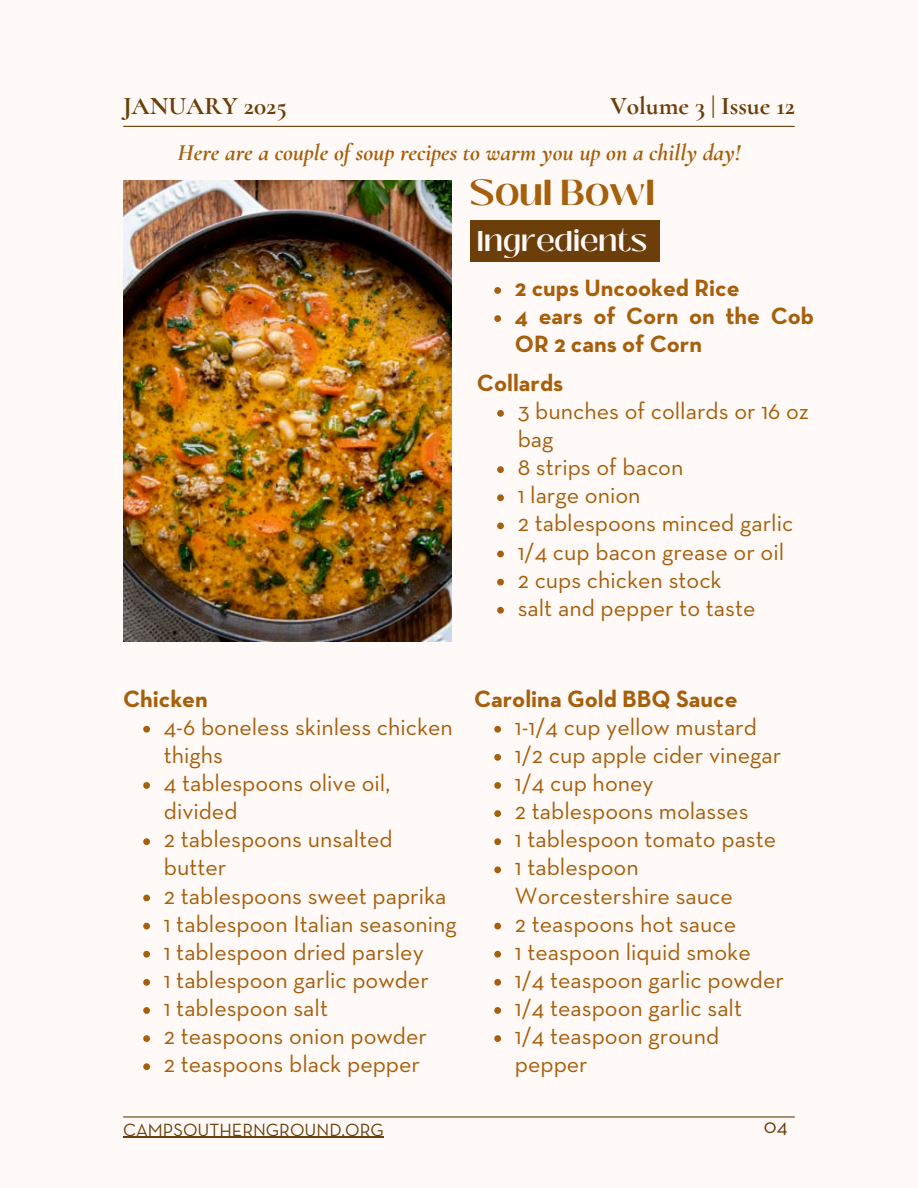
<style>
.page{position:relative;width:918px;height:1188px;background:#fff9f7}
.page>*{position:absolute;margin:0;border:0;box-sizing:border-box;transform-origin:0 0}
.t1{font:700 36px "Black Mango";color:#a65f0b}
.t2{font:600 28.5px "Black Mango";color:#fff9f7}
.t3{font:700 25.35px "Cormorant";color:#6b3e0a}
.t4{font:24px/28.2px "Neutraface Text";color:#a65f0b}
.t5{font:700 24px/28.2px "Neutraface Text";color:#a65f0b}
.t6{font:italic 700 24px "Cormorant";color:#a65f0b}
.t7{font:21px "Neutraface Text";color:#6b3e0a}
.t8{font:18px "Neutraface Text";color:#6b3e0a}
</style>
<div class="page">
<hr style="left:124px;top:126px;width:670px;height:1px;background:#6b3e0a">
<hr style="left:124px;top:1116px;width:670px;height:2px;background:#6b3e0a">
<hr style="left:123px;top:1137px;width:261px;height:1px;background:#6b3e0a">
<img style="left:123px;top:180px;width:329px;height:461px">
<div style="left:470px;top:220px;width:190px;height:41px;background:#6b3e0a"></div>
<svg style="left:494px;top:287px;width:7px;height:7px"></svg>
<svg style="left:494px;top:315px;width:7px;height:7px"></svg>
<svg style="left:143px;top:726px;width:7px;height:7px"></svg>
<svg style="left:143px;top:782px;width:7px;height:7px"></svg>
<svg style="left:143px;top:838px;width:7px;height:7px"></svg>
<svg style="left:143px;top:895px;width:7px;height:6px"></svg>
<svg style="left:143px;top:923px;width:7px;height:6px"></svg>
<svg style="left:143px;top:951px;width:7px;height:7px"></svg>
<svg style="left:143px;top:979px;width:7px;height:7px"></svg>
<svg style="left:143px;top:1007px;width:7px;height:7px"></svg>
<svg style="left:143px;top:1035px;width:7px;height:7px"></svg>
<svg style="left:143px;top:1063px;width:7px;height:7px"></svg>
<svg style="left:494px;top:726px;width:7px;height:7px"></svg>
<svg style="left:494px;top:754px;width:7px;height:7px"></svg>
<svg style="left:494px;top:782px;width:7px;height:7px"></svg>
<svg style="left:494px;top:810px;width:7px;height:7px"></svg>
<svg style="left:494px;top:838px;width:7px;height:7px"></svg>
<svg style="left:494px;top:866px;width:7px;height:7px"></svg>
<svg style="left:494px;top:923px;width:7px;height:6px"></svg>
<svg style="left:494px;top:951px;width:7px;height:7px"></svg>
<svg style="left:494px;top:979px;width:7px;height:7px"></svg>
<svg style="left:494px;top:1007px;width:7px;height:7px"></svg>
<svg style="left:494px;top:1035px;width:7px;height:7px"></svg>
<svg style="left:497px;top:410px;width:7px;height:7px"></svg>
<svg style="left:497px;top:466px;width:7px;height:7px"></svg>
<svg style="left:497px;top:494px;width:7px;height:7px"></svg>
<svg style="left:497px;top:522px;width:7px;height:7px"></svg>
<svg style="left:497px;top:551px;width:7px;height:6px"></svg>
<svg style="left:497px;top:579px;width:7px;height:6px"></svg>
<svg style="left:497px;top:607px;width:7px;height:7px"></svg>
<h2 class="t3" style="left:123px;top:91px;width:165px">JANUARY 2025</h2>
<p class="t3" style="left:610px;top:91px;width:186px">Volume 3 | Issue 12</p>
<p class="t6" style="left:178px;top:138px;width:564px">Here are a couple of soup recipes to warm you up on a chilly day!</p>
<p class="t1" style="left:470px;top:165px;width:186px">Soul Bowl</p>
<p class="t2" style="left:477px;top:219px;width:172px">Ingredients</p>
<p class="t5" style="left:515px;top:275px;width:226px">2 cups Uncooked Rice</p>
<h1 class="t5" style="left:515px;top:303px;width:301px">4 ears of Corn on the Cob<br>OR 2 cans of Corn</h1>
<p class="t5" style="left:477px;top:370px;width:88px">Collards</p>
<p class="t4" style="left:518px;top:398px;width:293px">3 bunches of collards or 16 oz bag</p>
<p class="t4" style="left:518px;top:454px;width:167px">8 strips of bacon</p>
<p class="t4" style="left:518px;top:483px;width:124px">1 large onion</p>
<p class="t4" style="left:518px;top:511px;width:277px">2 tablespoons minced garlic</p>
<p class="t4" style="left:518px;top:539px;width:268px">1/4 cup bacon grease or oil</p>
<p class="t4" style="left:518px;top:567px;width:205px">2 cups chicken stock</p>
<p class="t4" style="left:518px;top:595px;width:239px">salt and pepper to taste</p>
<h4 class="t5" style="left:123px;top:686px;width:86px">Chicken</h4>
<p class="t4" style="left:164px;top:714px;width:291px">4-6 boneless skinless chicken thighs</p>
<p class="t4" style="left:164px;top:770px;width:228px">4 tablespoons olive oil, divided</p>
<p class="t4" style="left:164px;top:827px;width:231px">2 tablespoons unsalted butter</p>
<p class="t4" style="left:164px;top:883px;width:284px">2 tablespoons sweet paprika</p>
<p class="t4" style="left:164px;top:911px;width:295px">1 tablespoon Italian seasoning</p>
<p class="t4" style="left:164px;top:939px;width:261px">1 tablespoon dried parsley</p>
<p class="t4" style="left:164px;top:967px;width:267px">1 tablespoon garlic powder</p>
<h4 class="t4" style="left:164px;top:995px;width:166px">1 tablespoon salt</h4>
<p class="t4" style="left:164px;top:1023px;width:265px">2 teaspoons onion powder</p>
<p class="t4" style="left:164px;top:1052px;width:258px">2 teaspoons black pepper</p>
<p class="t5" style="left:474px;top:686px;width:265px">Carolina Gold BBQ Sauce</p>
<p class="t4" style="left:515px;top:714px;width:244px">1-1/4 cup yellow mustard</p>
<p class="t4" style="left:515px;top:742px;width:268px">1/2 cup apple cider vinegar</p>
<p class="t4" style="left:515px;top:770px;width:140px">1/4 cup honey</p>
<p class="t4" style="left:515px;top:798px;width:235px">2 tablespoons molasses</p>
<p class="t4" style="left:515px;top:827px;width:263px">1 tablespoon tomato paste</p>
<p class="t4" style="left:515px;top:855px;width:219px">1 tablespoon<br>Worcestershire sauce</p>
<p class="t4" style="left:515px;top:911px;width:223px">2 teaspoons hot sauce</p>
<h4 class="t4" style="left:515px;top:939px;width:237px">1 teaspoon liquid smoke</h4>
<p class="t4" style="left:515px;top:967px;width:271px">1/4 teaspoon garlic powder</p>
<p class="t4" style="left:515px;top:995px;width:229px">1/4 teaspoon garlic salt</p>
<p class="t4" style="left:515px;top:1023px;width:206px">1/4 teaspoon ground pepper</p>
<h4 class="t8" style="left:123px;top:1122px;width:262px">CAMPSOUTHERNGROUND.ORG</h4>
<h3 class="t7" style="left:764px;top:1117px;width:25px">04</h3>
</div>
